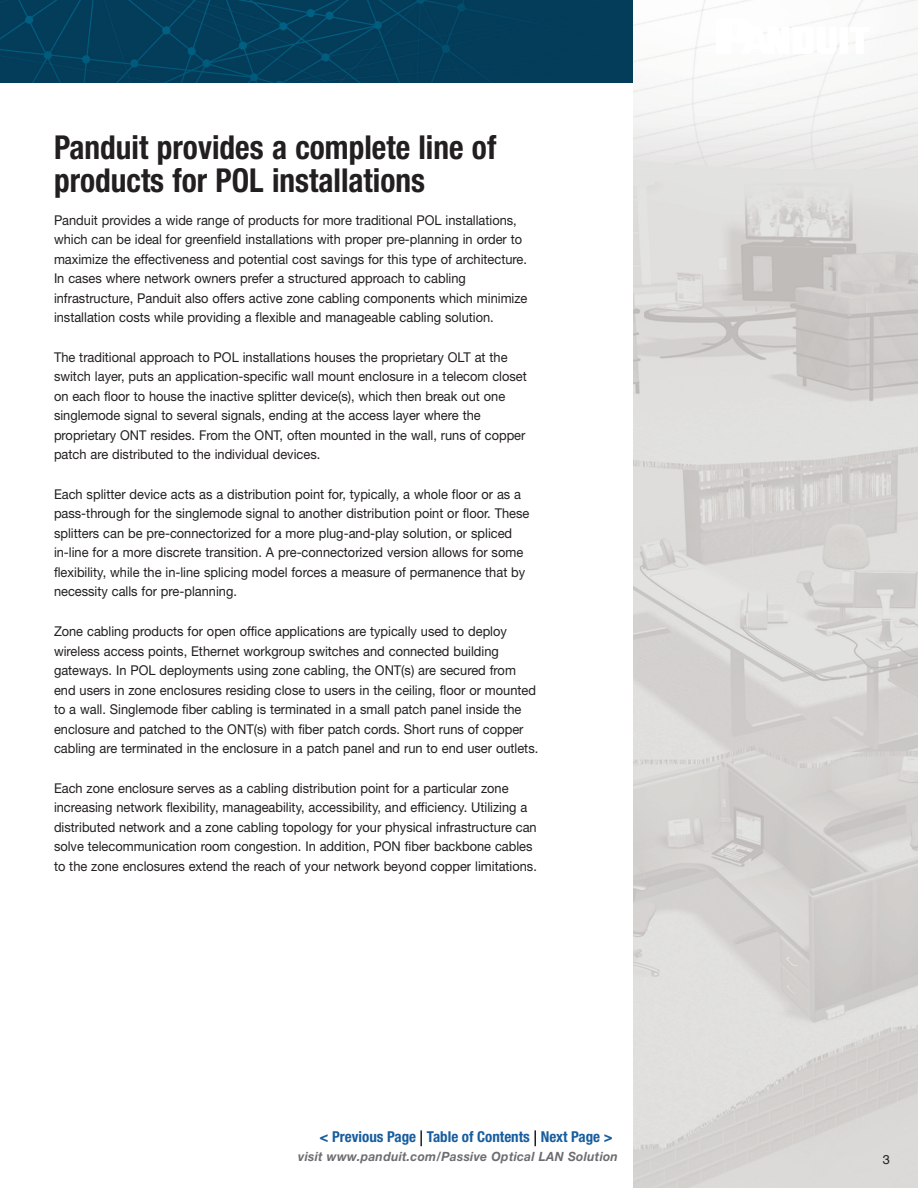
<style>
.page{position:relative;width:918px;height:1188px;background:#fff}
.page>*{position:absolute;margin:0;border:0;box-sizing:border-box;transform-origin:0 0}
.t1{font:700 condensed 33px/33px "Helvetica Neue LT Std";color:#231f20;scale:.95 1}
.t2{font:700 condensed 15px "Helvetica Neue LT Std";color:#175d9e}
.t3{font:13.5px/19.5px "Helvetica Neue LT Std";color:#231f20;scale:.95 1}
.t4{font:italic 700 12.75px "Helvetica Neue LT Std";letter-spacing:.025em;color:#6c6d70;scale:.95 1}
.t5{font:12.75px "Helvetica";color:#231f20}
</style>
<div class="page">
<img style="left:0;top:0;width:633px;height:83px">
<img style="left:633px;top:0;width:285px;height:1188px">
<svg style="left:716px;top:18px;width:163px;height:36px"></svg>
<svg style="left:534px;top:1130px;width:2px;height:16px"></svg>
<svg style="left:420px;top:1130px;width:2px;height:16px"></svg>
<h1 class="t1" style="left:54px;top:130px;width:467px">Panduit provides a complete line of products for POL installations</h1>
<p class="t3" style="left:54px;top:210px;width:500px">Panduit provides a wide range of products for more traditional POL installations, which can be ideal for greenfield installations with proper pre-planning in order to maximize the effectiveness and potential cost savings for this type of architecture.<br>In cases where network owners prefer a structured approach to cabling infrastructure, Panduit also offers active zone cabling components which minimize installation costs while providing a flexible and manageable cabling solution.</p>
<p class="t3" style="left:54px;top:347px;width:499px">The traditional approach to POL installations houses the proprietary OLT at the switch layer, puts an application-specific wall mount enclosure in a telecom closet on each floor to house the inactive splitter device(s), which then break out one singlemode signal to several signals, ending at the access layer where the proprietary ONT resides. From the ONT, often mounted in the wall, runs of copper patch are distributed to the individual devices.</p>
<p class="t3" style="left:54px;top:484px;width:502px">Each splitter device acts as a distribution point for, typically, a whole floor or as a pass-through for the singlemode signal to another distribution point or floor. These splitters can be pre-connectorized for a more plug-and-play solution, or spliced in-line for a more discrete transition. A pre-connectorized version allows for some flexibility, while the in-line splicing model forces a measure of permanence that by necessity calls for pre-planning.</p>
<p class="t3" style="left:54px;top:621px;width:511px">Zone cabling products for open office applications are typically used to deploy wireless access points, Ethernet workgroup switches and connected building gateways. In POL deployments using zone cabling, the ONT(s) are secured from end users in zone enclosures residing close to users in the ceiling, floor or mounted to a wall. Singlemode fiber cabling is terminated in a small patch panel inside the enclosure and patched to the ONT(s) with fiber patch cords. Short runs of copper cabling are terminated in the enclosure in a patch panel and run to end user outlets.</p>
<p class="t3" style="left:54px;top:778px;width:510px">Each zone enclosure serves as a cabling distribution point for a particular zone increasing network flexibility, manageability, accessibility, and efficiency. Utilizing a distributed network and a zone cabling topology for your physical infrastructure can solve telecommunication room congestion. In addition, PON fiber backbone cables to the zone enclosures extend the reach of your network beyond copper limitations.</p>
<p class="t2" style="left:320px;top:1128px;width:295px">&lt; Previous Page Table of Contents Next Page &gt;</p>
<p class="t4" style="left:298px;top:1149px;width:338px">visit www.panduit.com/Passive Optical LAN Solution</p>
<p class="t5" style="left:883px;top:1149px;width:9px">3</p>
</div>
